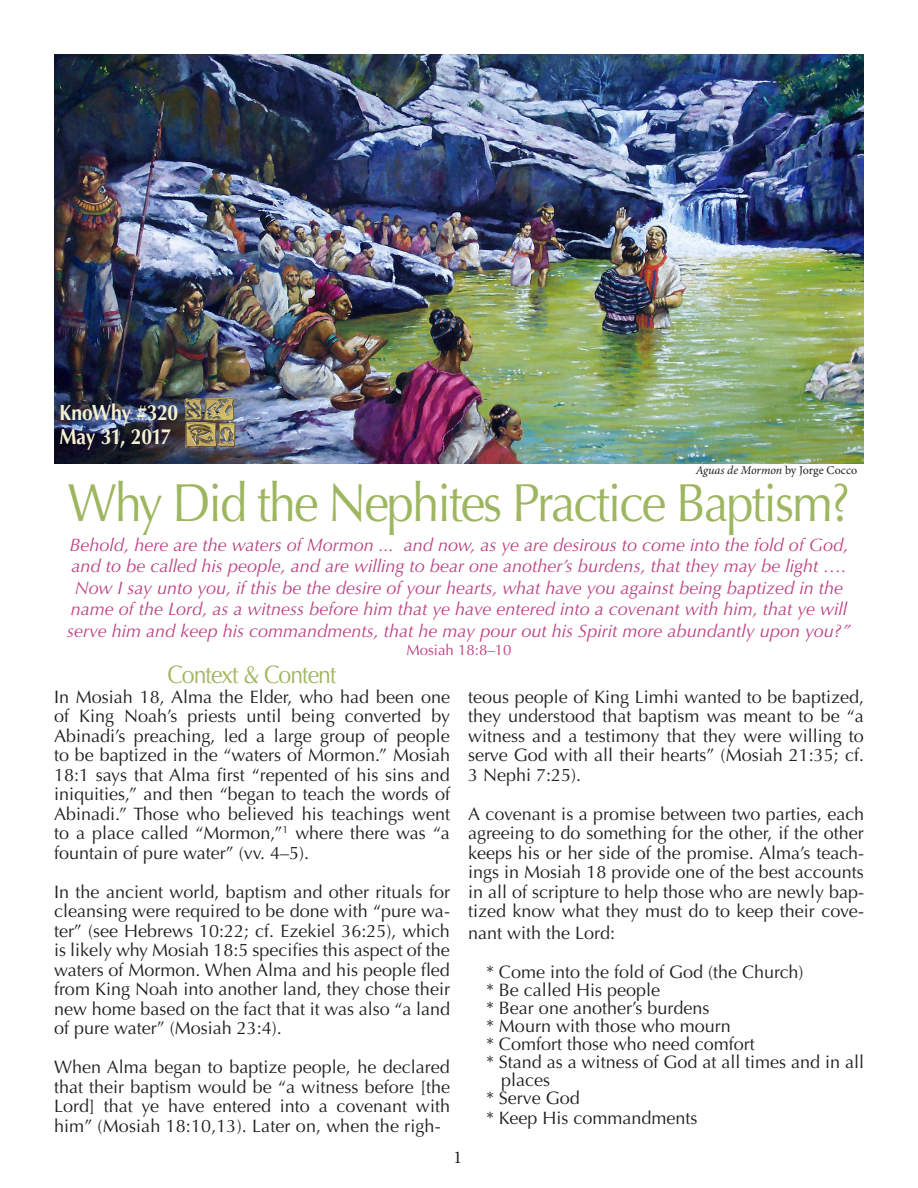
<style>
.page{position:relative;width:918px;height:1188px;background:#fff}
.page>*{position:absolute;margin:0;border:0;box-sizing:border-box;transform-origin:0 0}
.t1{font:53.7px "Optima";letter-spacing:-.04em;color:#9eb660;scale:.91 1}
.t2{font:25.2px "Optima";letter-spacing:-.04em;color:#9eb660;scale:.91 1}
.t3{font:700 22.05px "Optima";letter-spacing:-.02em;color:#f4f0d2;scale:.88 1}
.t4{font:18px/19.5px "Optima";color:#231f20;text-align:justify}
.t5{font:italic 18px/21.6px "Optima";color:#bc4284;text-align:center}
.t6{font:18px "Minion Pro";color:#231f20}
.t7{font:15px "Optima";color:#bc4284}
.t8{font:italic 12px "Minion Pro";letter-spacing:-.005em;color:#231f20}
.s1{font-style:normal}
</style>
<div class="page">
<img style="left:54px;top:55px;width:810px;height:409px">
<img style="left:184px;top:396px;width:55px;height:53px">
<p class="t3" style="left:59px;top:400px;width:137px">KnoWhy #320</p>
<p class="t3" style="left:59px;top:424px;width:129px">May 31, 2017</p>
<p class="t8" style="left:696px;top:462px;width:163px">Aguas de Mormon <span class="s1">by Jorge Cocco</span></p>
<p class="t1" style="left:68px;top:472px;width:861px">Why Did the Nephites Practice Baptism?</p>
<p class="t5" style="left:67px;top:534px;width:785px">Behold, here are the waters of Mormon ... and now, as ye are desirous to come into the fold of God, and to be called his people, and are willing to bear one another’s burdens, that they may be light ….<br>Now I say unto you, if this be the desire of your hearts, what have you against being baptized in the name of the Lord, as a witness before him that ye have entered into a covenant with him, that ye will serve him and keep his commandments, that he may pour out his Spirit more abundantly upon you?”</p>
<p class="t7" style="left:406px;top:641px;width:107px">Mosiah 18:8–10</p>
<p class="t2" style="left:167px;top:660px;width:187px">Context &amp; Content</p>
<p class="t4" style="left:54px;top:687px;width:398px">In Mosiah 18, Alma the Elder, who had been one of King Noah’s priests until being converted by Abinadi’s preaching, led a large group of people to be baptized in the “waters of Mormon.” Mosiah 18:1 says that Alma first “repented of his sins and iniquities,” and then “began to teach the words of Abinadi.” Those who believed his teachings went to a place called “Mormon,”<sup>1</sup> where there was “a fountain of pure water” (vv. 4–5).</p>
<p class="t4" style="left:54px;top:882px;width:398px">In the ancient world, baptism and other rituals for cleansing were required to be done with “pure wa&shy;ter” (see Hebrews 10:22; cf. Ezekiel 36:25), which is likely why Mosiah 18:5 specifies this aspect of the waters of Mormon. When Alma and his people fled from King Noah into another land, they chose their new home based on the fact that it was also “a land of pure water” (Mosiah 23:4).</p>
<p class="t4" style="left:54px;top:1057px;width:398px">When Alma began to baptize people, he declared that their baptism would be “a witness before [the Lord] that ye have entered into a covenant with him” (Mosiah 18:10,13). Later on, when the righ-</p>
<p class="t4" style="left:468px;top:687px;width:398px">teous people of King Limhi wanted to be baptized, they understood that baptism was meant to be “a witness and a testimony that they were willing to serve God with all their hearts” (Mosiah 21:35; cf.<br>3 Nephi 7:25).</p>
<p class="t4" style="left:468px;top:804px;width:398px">A covenant is a promise between two parties, each agreeing to do something for the other, if the other keeps his or her side of the promise. Alma’s teach&shy;ings in Mosiah 18 provide one of the best accounts in all of scripture to help those who are newly bap&shy;tized know what they must do to keep their cove-</p>
<p class="t4" style="left:468px;top:923px;width:149px">nant with the Lord:</p>
<p class="t4" style="left:486px;top:963px;width:319px">* Come into the fold of God (the Church)</p>
<p class="t4" style="left:486px;top:981px;width:176px">* Be called His people</p>
<p class="t4" style="left:486px;top:999px;width:225px">* Bear one another’s burdens</p>
<p class="t4" style="left:486px;top:1017px;width:246px">* Mourn with those who mourn</p>
<p class="t4" style="left:486px;top:1035px;width:270px">* Comfort those who need comfort</p>
<p class="t4" style="left:486px;top:1053px;width:380px">* Stand as a witness of God at all times and in all</p>
<p class="t4" style="left:501px;top:1071px;width:51px">places</p>
<p class="t4" style="left:486px;top:1089px;width:95px">* Serve God</p>
<p class="t4" style="left:486px;top:1108px;width:213px">* Keep His commandments</p>
<p class="t6" style="left:454px;top:1145px;width:10px">1</p>
</div>
